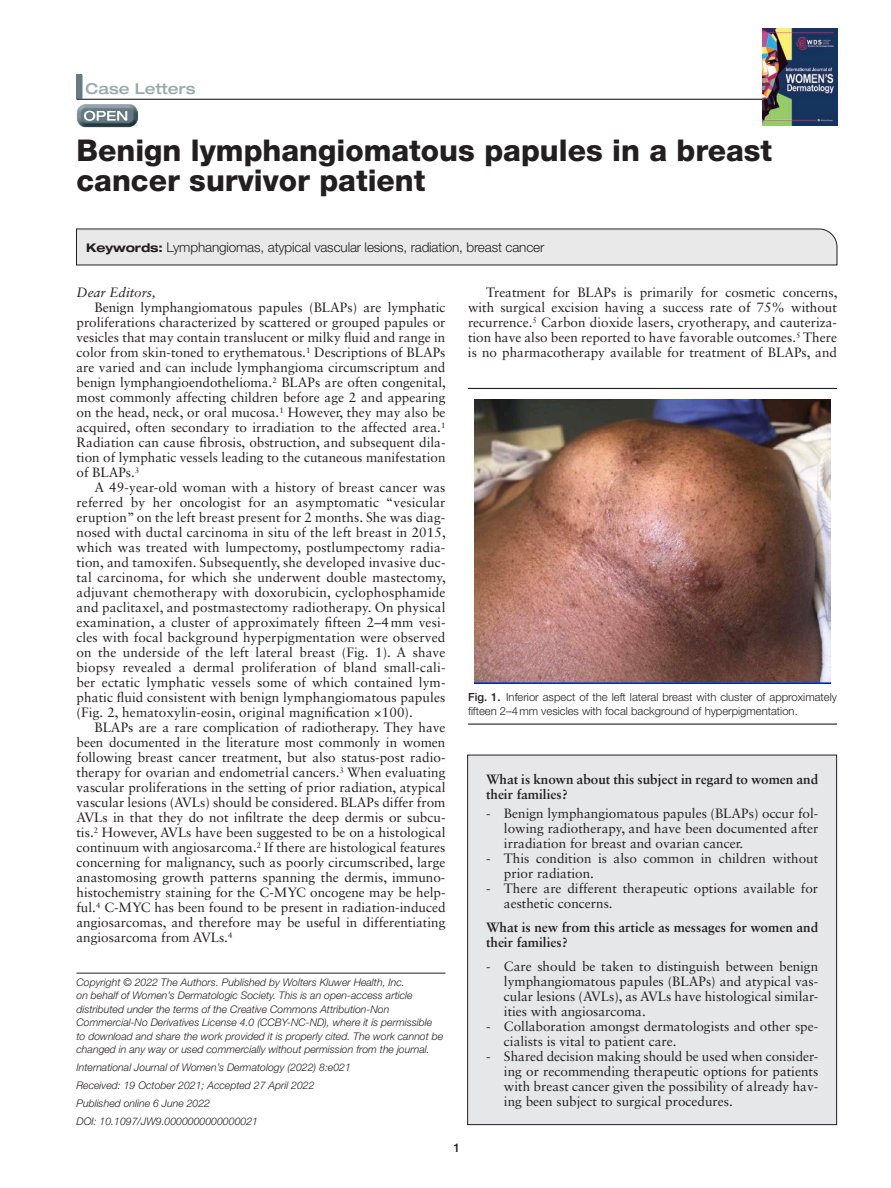
<style>
.page{position:relative;width:891px;height:1188px;background:#fff}
.page>*{position:absolute;margin:0;border:0;box-sizing:border-box;transform-origin:0 0}
.t1{font:800 30px/30px "Helvetica Neue LT Std";color:#231f20}
.t2{font:500 expanded 15px "Helvetica Neue LT Std";color:#98a8ae}
.t3{font:13.5px/15px "Sabon LT Std";color:#231f20;text-align:justify}
.t4{font:700 13.5px/15px "Sabon LT Std";color:#231f20}
.t5{font:300 13.5px "Helvetica Neue LT Std";letter-spacing:-.01em;color:#231f20}
.t6{font:italic 13.5px "Sabon LT Std";color:#231f20}
.t7{font:500 12px "Helvetica Neue LT Std";color:#231f20}
.t8{font:300 11.25px/13.5px "Helvetica Neue LT Std";color:#231f20}
.t9{font:italic 300 10.5px/13.5px "Helvetica Neue LT Std";color:#231f20}
.s1{font-weight:700;font-stretch:expanded;font-size:12px}
.s2{font-weight:500}
</style>
<div class="page">
<div style="left:76px;top:74px;width:6px;height:25px;background:#677981"></div>
<hr style="left:76px;top:99px;width:761px;height:1px;background:#231f20">
<img style="left:76px;top:104px;width:61px;height:24px">
<svg style="left:84px;top:111px;width:43px;height:10px"></svg>
<img style="left:763px;top:28px;width:75px;height:97px">
<svg style="left:76px;top:228px;width:762px;height:38px;background:#dedede"></svg>
<div style="left:468px;top:755px;width:369px;height:370px;background:#e6e7e9"></div>
<div style="left:467px;top:755px;width:370px;height:370px;border:1px solid #231f20"></div>
<hr style="left:76px;top:973px;width:370px;height:1px;background:#231f20">
<img style="left:474px;top:399px;width:357px;height:285px">
<hr style="left:468px;top:388px;width:369px;height:1px;background:#231f20">
<hr style="left:468px;top:724px;width:369px;height:1px;background:#231f20">
<p class="t2" style="left:86px;top:80px;width:111px">Case Letters</p>
<h1 class="t1" style="left:76px;top:135px;width:697px">Benign lymphangiomatous papules in a breast cancer survivor patient</h1>
<p class="t5" style="left:86px;top:239px;width:460px"><span class="s1">Keywords:</span> Lymphangiomas, atypical vascular lesions, radiation, breast cancer</p>
<p class="t6" style="left:77px;top:285px;width:81px">Dear Editors,</p>
<p class="t3" style="left:77px;top:300px;width:371px;text-indent:18px">Benign lymphangiomatous papules (BLAPs) are lymphatic proliferations characterized by scattered or grouped papules or vesicles that may contain translucent or milky fluid and range in color from skin-toned to erythematous.<sup>1</sup> Descriptions of BLAPs are varied and can include lymphangioma circumscriptum and benign lymphangioendothelioma.<sup>2</sup> BLAPs are often congenital, most commonly affecting children before age 2 and appearing on the head, neck, or oral mucosa.<sup>1</sup> However, they may also be acquired, often secondary to irradiation to the affected area.<sup>1<br></sup>Radiation can cause fibrosis, obstruction, and subsequent dila&shy;tion of lymphatic vessels leading to the cutaneous manifestation of BLAPs.<sup>3</sup></p>
<p class="t3" style="left:77px;top:480px;width:371px;text-indent:18px">A 49-year-old woman with a history of breast cancer was referred by her oncologist for an asymptomatic “vesicular eruption” on the left breast present for 2 months. She was diag&shy;nosed with ductal carcinoma in situ of the left breast in 2015, which was treated with lumpectomy, postlumpectomy radia&shy;tion, and tamoxifen. Subsequently, she developed invasive duc&shy;tal carcinoma, for which she underwent double mastectomy, adjuvant chemotherapy with doxorubicin, cyclophosphamide and paclitaxel, and postmastectomy radiotherapy. On physical examination, a cluster of approximately fifteen 2–4 mm vesi&shy;cles with focal background hyperpigmentation were observed on the underside of the left lateral breast (Fig. 1). A shave biopsy revealed a dermal proliferation of bland small-cali&shy;ber ectatic lymphatic vessels some of which contained lym&shy;phatic fluid consistent with benign lymphangiomatous papules (Fig. 2, hematoxylin-eosin, original magnification ×100).</p>
<p class="t3" style="left:77px;top:720px;width:371px;text-indent:18px">BLAPs are a rare complication of radiotherapy. They have been documented in the literature most commonly in women following breast cancer treatment, but also status-post radio&shy;therapy for ovarian and endometrial cancers.<sup>3</sup> When evaluating vascular proliferations in the setting of prior radiation, atypical vascular lesions (AVLs) should be considered. BLAPs differ from AVLs in that they do not infiltrate the deep dermis or subcu&shy;tis.<sup>2</sup> However, AVLs have been suggested to be on a histological continuum with angiosarcoma.<sup>2</sup> If there are histological features concerning for malignancy, such as poorly circumscribed, large anastomosing growth patterns spanning the dermis, immuno&shy;histochemistry staining for the C-MYC oncogene may be help&shy;ful.<sup>4</sup> C-MYC has been found to be present in radiation-induced angiosarcomas, and therefore may be useful in differentiating angiosarcoma from AVLs.<sup>4</sup></p>
<p class="t3" style="left:468px;top:285px;width:371px;text-indent:18px">Treatment for BLAPs is primarily for cosmetic concerns, with surgical excision having a success rate of 75% without recurrence.<sup>5</sup> Carbon dioxide lasers, cryotherapy, and cauteriza&shy;tion have also been reported to have favorable outcomes.<sup>5</sup> There is no pharmacotherapy available for treatment of BLAPs, and</p>
<p class="t8" style="left:468px;top:690px;width:371px"><span class="s2">Fig. 1.</span> Inferior aspect of the left lateral breast with cluster of approximately fifteen 2–4mm vesicles with focal background of hyperpigmentation.</p>
<p class="t4" style="left:486px;top:771px;width:334px">What is known about this subject in regard to women and their families?</p>
<p class="t3" style="left:504px;top:806px;width:316px;text-indent:-18px">- Benign lymphangiomatous papules (BLAPs) occur fol&shy;lowing radiotherapy, and have been documented after irradiation for breast and ovarian cancer.</p>
<p class="t3" style="left:504px;top:851px;width:316px;text-indent:-18px">- This condition is also common in children without prior radiation.</p>
<p class="t3" style="left:504px;top:881px;width:316px;text-indent:-18px">- There are different therapeutic options available for aesthetic concerns.</p>
<p class="t4" style="left:486px;top:920px;width:334px">What is new from this article as messages for women and their families?</p>
<p class="t3" style="left:504px;top:959px;width:316px;text-indent:-18px">- Care should be taken to distinguish between benign lymphangiomatous papules (BLAPs) and atypical vas&shy;cular lesions (AVLs), as AVLs have histological similar&shy;ities with angiosarcoma.</p>
<p class="t3" style="left:504px;top:1019px;width:316px;text-indent:-18px">- Collaboration amongst dermatologists and other spe&shy;cialists is vital to patient care.</p>
<p class="t3" style="left:504px;top:1049px;width:316px;text-indent:-18px">- Shared decision making should be used when consider&shy;ing or recommending therapeutic options for patients with breast cancer given the possibility of already hav&shy;ing been subject to surgical procedures.</p>
<p class="t9" style="left:76px;top:975px;width:368px">Copyright © 2022 The Authors. Published by Wolters Kluwer Health, Inc.<br>on behalf of Women’s Dermatologic Society. This is an open-access article distributed under the terms of the Creative Commons Attribution-Non Commercial-No Derivatives License 4.0 (CCBY-NC-ND), where it is permissible to download and share the work provided it is properly cited. The work cannot be changed in any way or used commercially without permission from the journal.</p>
<p class="t9" style="left:76px;top:1058px;width:276px;line-height:18px">International Journal of Women’s Dermatology (2022) 8:e021<br>Received: 19 October 2021; Accepted 27 April 2022<br>Published online 6 June 2022<br>DOI: 10.1097/JW9.0000000000000021</p>
<p class="t7" style="left:453px;top:1140px;width:8px">1</p>
</div>
